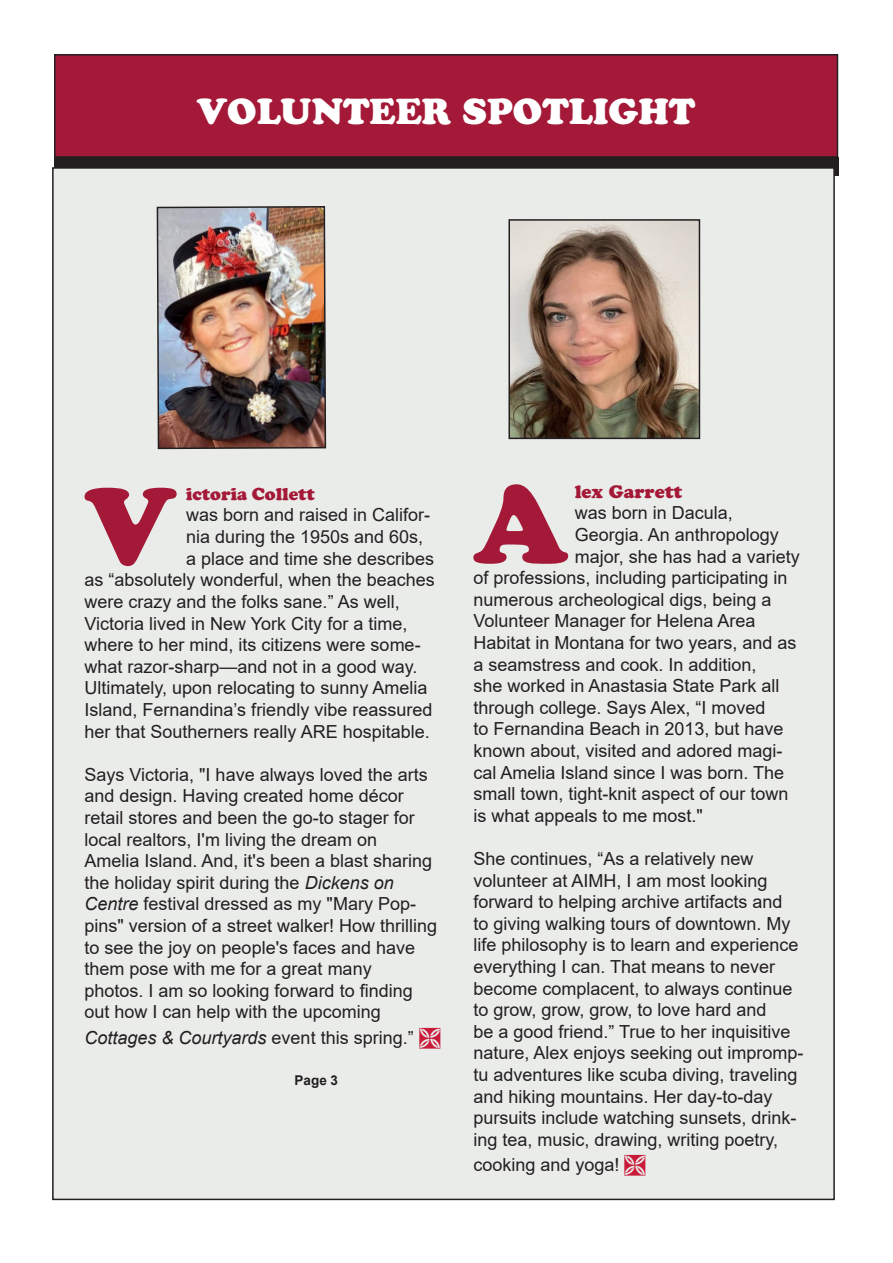
<style>
.page{position:relative;width:893px;height:1263px;background:#fff}
.page>*{position:absolute;margin:0;border:0;box-sizing:border-box;transform-origin:0 0}
.Title_2{font:900 113.7px "Cooper";color:#a41937}
.Title_2-2{font:109.05px "Cooper Black Std";color:#a41937}
.Title_2-3{font:36px "Cooper Black Std";color:#fff}
.Title_2-4{font:18px/21.6px "Arial";color:#231f20}
.Title_2-5{font:italic 18px "Arial";color:#231f20}
.Title_2-6{font:900 18px "Cooper";color:#a41937}
.Title_2-7{font:18px "Cooper Black Std";color:#a41937}
.Title_2-8{font:700 13.5px "Arial";color:#231f20}
.s1{font-style:italic}
.s2{font-style:normal}
</style>
<div class="page">
<div style="left:55px;top:55px;width:782px;height:102px;background:#a41937"></div>
<div style="left:54px;top:54px;width:784px;height:104px;border:2px solid #231f20"></div>
<div style="left:55px;top:158px;width:783px;height:17px;background:#231f20"></div>
<div style="left:54px;top:157px;width:785px;height:19px;border:2px solid #231f20"></div>
<div style="left:53px;top:168px;width:781px;height:1031px;background:#eaecea"></div>
<img style="left:156px;top:206px;width:171px;height:244px">
<img style="left:511px;top:222px;width:186px;height:214px">
<div style="left:508px;top:219px;width:192px;height:220px;border:2px solid #231f20"></div>
<p class="Title_2-3" style="left:197px;top:90px;width:500px">VOLUNTEER SPOTLIGHT</p>
<p class="Title_2" style="left:85px;top:460px;width:93px">V</p>
<p class="Title_2-6" style="left:186px;top:483px;width:130px">ictoria Collett</p>
<p class="Title_2-4" style="left:186px;top:504px;width:246px">was born and raised in Califor-</p>
<p class="Title_2-4" style="left:186px;top:526px;width:239px">nia during the 1950s and 60s,</p>
<p class="Title_2-4" style="left:186px;top:547px;width:250px">a place and time she describes</p>
<p class="Title_2-4" style="left:85px;top:569px;width:352px">as “absolutely wonderful, when the beaches</p>
<p class="Title_2-4" style="left:85px;top:591px;width:317px">were crazy and the folks sane.” As well,</p>
<p class="Title_2-4" style="left:85px;top:612px;width:349px">Victoria lived in New York City for a time, where to her mind, its citizens were some&shy;what razor-sharp—and not in a good way.<br>Ultimately, upon relocating to sunny Amelia Island, Fernandina’s friendly vibe reassured her that Southerners really ARE hospitable.</p>
<p class="Title_2-4" style="left:85px;top:763px;width:349px">Says Victoria, "I have always loved the arts and design. Having created home décor retail stores and been the go-to stager for local realtors, I'm living the dream on Amelia Island. And, it's been a blast sharing the holiday spirit during the <span class="s1">Dickens on</span></p>
<p class="Title_2-4" style="left:85px;top:893px;width:354px"><span class="s1">Centre</span> festival dressed as my "Mary Pop&shy;pins" version of a street walker! How thrilling to see the joy on people's faces and have them pose with me for a great many</p>
<p class="Title_2-4" style="left:85px;top:979px;width:330px">photos. I am so looking forward to finding out how I can help with the upcoming</p>
<p class="Title_2-5" style="left:85px;top:1025px;width:331px">Cottages &amp; Courtyards <span class="s2">event this spring.”</span></p>
<p class="Title_2-8" style="left:295px;top:1071px;width:45px">Page 3</p>
<p class="Title_2-2" style="left:473px;top:459px;width:96px">A</p>
<p class="Title_2-7" style="left:575px;top:481px;width:109px">lex Garrett</p>
<p class="Title_2-4" style="left:575px;top:502px;width:160px">was born in Dacula,</p>
<p class="Title_2-4" style="left:575px;top:524px;width:206px">Georgia. An anthropology</p>
<p class="Title_2-4" style="left:575px;top:545px;width:227px">major, she has had a variety</p>
<p class="Title_2-4" style="left:473px;top:567px;width:316px">of professions, including participating in</p>
<p class="Title_2-4" style="left:473px;top:588px;width:300px">numerous archeological digs, being a</p>
<p class="Title_2-4" style="left:473px;top:610px;width:284px">Volunteer Manager for Helena Area</p>
<p class="Title_2-4" style="left:473px;top:632px;width:325px">Habitat in Montana for two years, and as</p>
<p class="Title_2-4" style="left:473px;top:653px;width:285px">a seamstress and cook. In addition,</p>
<p class="Title_2-4" style="left:473px;top:675px;width:308px">she worked in Anastasia State Park all</p>
<p class="Title_2-4" style="left:473px;top:696px;width:294px">through college. Says Alex, “I moved</p>
<p class="Title_2-4" style="left:473px;top:718px;width:312px">to Fernandina Beach in 2013, but have</p>
<p class="Title_2-4" style="left:473px;top:740px;width:311px">known about, visited and adored magi-</p>
<p class="Title_2-4" style="left:473px;top:761px;width:312px">cal Amelia Island since I was born. The</p>
<p class="Title_2-4" style="left:473px;top:783px;width:317px">small town, tight-knit aspect of our town</p>
<p class="Title_2-4" style="left:473px;top:804px;width:231px">is what appeals to me most."</p>
<p class="Title_2-4" style="left:473px;top:848px;width:332px">She continues, “As a relatively new volunteer at AIMH, I am most looking forward to helping archive artifacts and<br>to giving walking tours of downtown. My life philosophy is to learn and experience everything I can. That means to never become complacent, to always continue to grow, grow, grow, to love hard and<br>be a good friend.” True to her inquisitive nature, Alex enjoys seeking out impromp&shy;tu adventures like scuba diving, traveling and hiking mountains. Her day-to-day pursuits include watching sunsets, drink&shy;ing tea, music, drawing, writing poetry,</p>
<p class="Title_2-4" style="left:473px;top:1154px;width:148px">cooking and yoga!</p>
</div>
